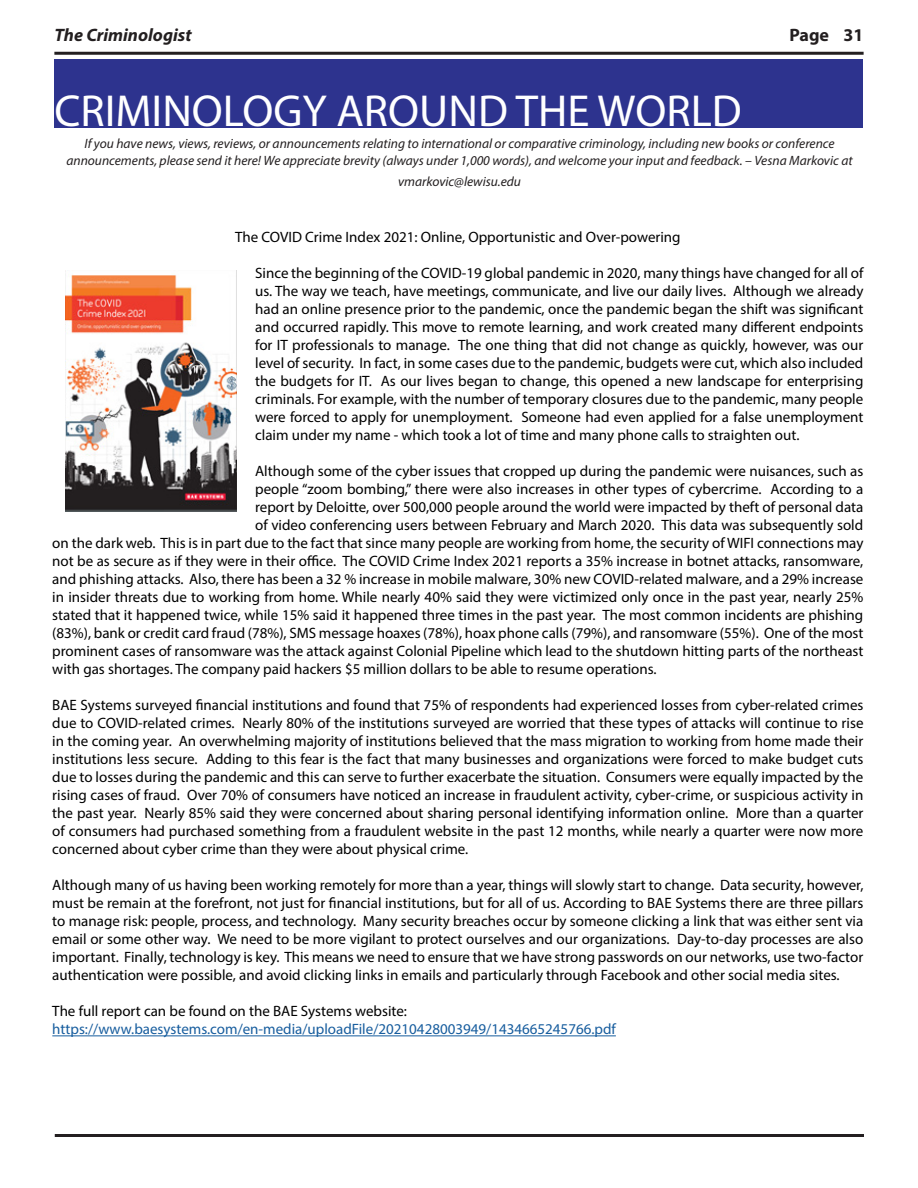
<style>
.page{position:relative;width:918px;height:1188px;background:#fff}
.page>*{position:absolute;margin:0;border:0;box-sizing:border-box;transform-origin:0 0}
.t1{font:45px "Myriad Pro";color:#fff}
.t2{font:italic 700 18px "Myriad Pro";color:#231f20}
.t3{font:700 18px "Myriad Pro";color:#231f20}
.t4{font:15px/18px "Myriad Pro";color:#000;text-align:justify}
.t5{font:15px "Myriad Pro";color:#175d9e}
.t6{font:italic 13.5px/16.2px "Myriad Pro";color:#231f20;text-align:center}
</style>
<div class="page">
<hr style="left:54px;top:52px;width:810px;height:3px;background:#231f20">
<hr style="left:55px;top:1134px;width:809px;height:3px;background:#231f20">
<div style="left:55px;top:59px;width:808px;height:69px;background:#2d338e"></div>
<div style="left:54px;top:92px;width:791px;height:35px;background:#2d338e"></div>
<hr style="left:52px;top:1035px;width:564px;height:1px;background:#175d9e">
<img style="left:66px;top:270px;width:171px;height:242px">
<p class="t2" style="left:54px;top:23px;width:139px">The Criminologist</p>
<p class="t3" style="left:789px;top:23px;width:76px">Page 31</p>
<p class="t1" style="left:54px;top:83px;width:689px">CRIMINOLOGY AROUND THE WORLD</p>
<p class="t6" style="left:66px;top:135px;width:788px">If you have news, views, reviews, or announcements relating to international or comparative criminology, including new books or conference announcements, please send it here! We appreciate brevity (always under 1,000 words), and welcome your input and feedback. – Vesna Markovic at</p>
<p class="t6" style="left:398px;top:173px;width:124px">vmarkovic@lewisu.edu</p>
<p class="t4" style="left:235px;top:228px;width:447px">The COVID Crime Index 2021: Online, Opportunistic and Over-powering</p>
<p class="t4" style="left:255px;top:264px;width:610px">Since the beginning of the COVID-19 global pandemic in 2020, many things have changed for all of us. The way we teach, have meetings, communicate, and live our daily lives. Although we already had an online presence prior to the pandemic, once the pandemic began the shift was significant and occurred rapidly. This move to remote learning, and work created many different endpoints for IT professionals to manage. The one thing that did not change as quickly, however, was our level of security. In fact, in some cases due to the pandemic, budgets were cut, which also included the budgets for IT. As our lives began to change, this opened a new landscape for enterprising criminals. For example, with the number of temporary closures due to the pandemic, many people were forced to apply for unemployment. Someone had even applied for a false unemployment claim under my name - which took a lot of time and many phone calls to straighten out.</p>
<p class="t4" style="left:255px;top:462px;width:610px">Although some of the cyber issues that cropped up during the pandemic were nuisances, such as</p>
<p class="t4" style="left:255px;top:480px;width:610px">people “zoom bombing,” there were also increases in other types of cybercrime. According to a</p>
<p class="t4" style="left:255px;top:498px;width:610px">report by Deloitte, over 500,000 people around the world were impacted by theft of personal data</p>
<p class="t4" style="left:255px;top:516px;width:610px">of video conferencing users between February and March 2020. This data was subsequently sold</p>
<p class="t4" style="left:52px;top:534px;width:813px">on the dark web. This is in part due to the fact that since many people are working from home, the security of WIFI connections may</p>
<p class="t4" style="left:52px;top:552px;width:813px">not be as secure as if they were in their office. The COVID Crime Index 2021 reports a 35% increase in botnet attacks, ransomware,</p>
<p class="t4" style="left:52px;top:570px;width:813px">and phishing attacks. Also, there has been a 32 % increase in mobile malware, 30% new COVID-related malware, and a 29% increase</p>
<p class="t4" style="left:52px;top:588px;width:812px">in insider threats due to working from home. While nearly 40% said they were victimized only once in the past year, nearly 25%</p>
<p class="t4" style="left:52px;top:606px;width:813px">stated that it happened twice, while 15% said it happened three times in the past year. The most common incidents are phishing</p>
<p class="t4" style="left:52px;top:624px;width:813px">(83%), bank or credit card fraud (78%), SMS message hoaxes (78%), hoax phone calls (79%), and ransomware (55%). One of the most</p>
<p class="t4" style="left:52px;top:642px;width:813px">prominent cases of ransomware was the attack against Colonial Pipeline which lead to the shutdown hitting parts of the northeast</p>
<p class="t4" style="left:52px;top:660px;width:606px">with gas shortages. The company paid hackers $5 million dollars to be able to resume operations.</p>
<p class="t4" style="left:52px;top:696px;width:813px">BAE Systems surveyed financial institutions and found that 75% of respondents had experienced losses from cyber-related crimes due to COVID-related crimes. Nearly 80% of the institutions surveyed are worried that these types of attacks will continue to rise in the coming year. An overwhelming majority of institutions believed that the mass migration to working from home made their institutions less secure. Adding to this fear is the fact that many businesses and organizations were forced to make budget cuts due to losses during the pandemic and this can serve to further exacerbate the situation. Consumers were equally impacted by the rising cases of fraud. Over 70% of consumers have noticed an increase in fraudulent activity, cyber-crime, or suspicious activity in the past year. Nearly 85% said they were concerned about sharing personal identifying information online. More than a quarter of consumers had purchased something from a fraudulent website in the past 12 months, while nearly a quarter were now more concerned about cyber crime than they were about physical crime.</p>
<p class="t4" style="left:52px;top:876px;width:813px">Although many of us having been working remotely for more than a year, things will slowly start to change. Data security, however, must be remain at the forefront, not just for financial institutions, but for all of us. According to BAE Systems there are three pillars to manage risk: people, process, and technology. Many security breaches occur by someone clicking a link that was either sent via email or some other way. We need to be more vigilant to protect ourselves and our organizations. Day-to-day processes are also important. Finally, technology is key. This means we need to ensure that we have strong passwords on our networks, use two-factor authentication were possible, and avoid clicking links in emails and particularly through Facebook and other social media sites.</p>
<p class="t4" style="left:52px;top:1002px;width:356px">The full report can be found on the BAE Systems website:</p>
<p class="t5" style="left:52px;top:1020px;width:565px">https://www.baesystems.com/en-media/uploadFile/20210428003949/1434665245766.pdf</p>
</div>
